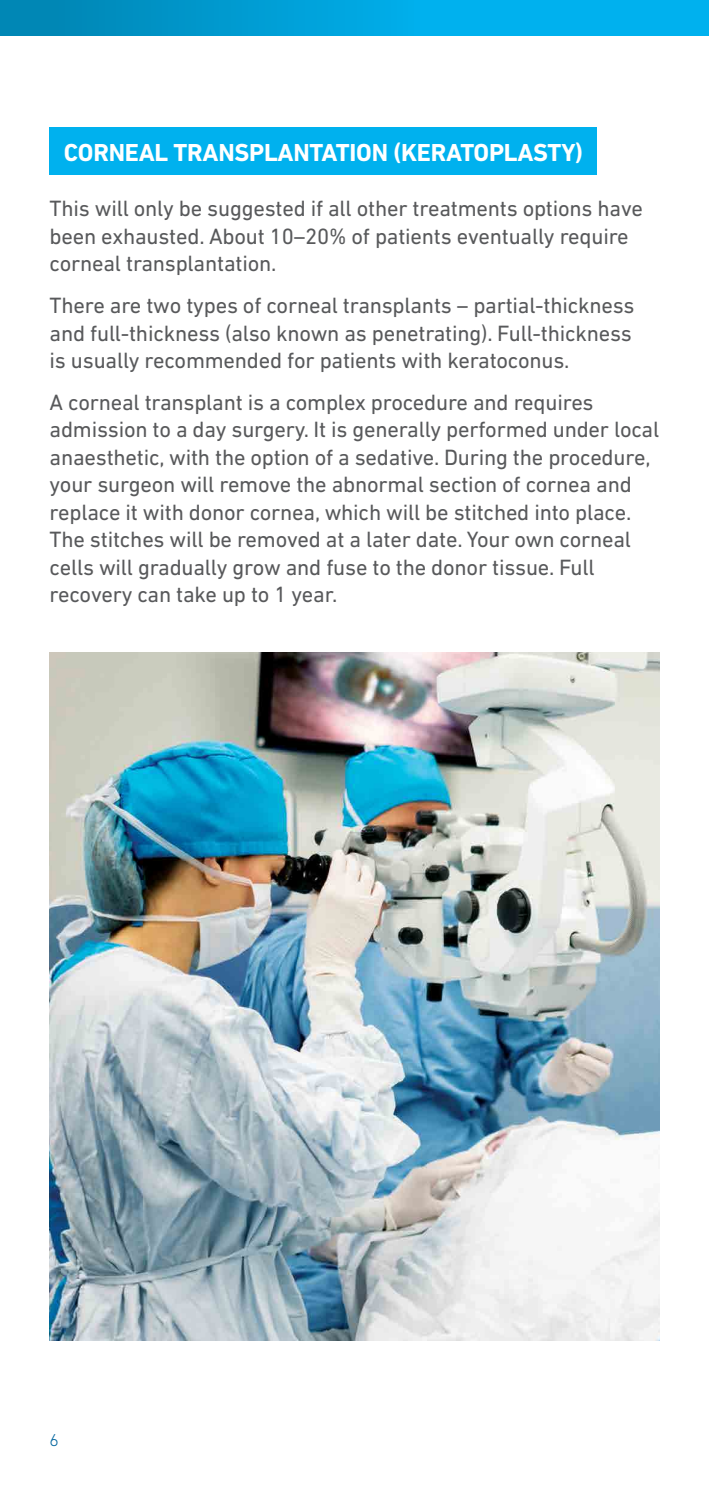
<style>
.page{position:relative;width:709px;height:1489px;background:#fff}
.page>*{position:absolute;margin:0;border:0;box-sizing:border-box;transform-origin:0 0}
.t1{font:700 25px "DIN Next LT Pro";letter-spacing:-.01em;color:#fff}
.t2{font:22.5px/27.5px "DIN Next LT Pro";letter-spacing:-.01em;color:#58595b}
.t3{font:300 17.5px "DIN Next LT Pro";color:#00649d}
</style>
<div class="page">
<div style="left:0;top:0;width:709px;height:35px;background:linear-gradient(to right,#0089b8,#00bcfd)"></div>
<div style="left:50px;top:128px;width:547px;height:47px;background:#00b1ee"></div>
<img style="left:50px;top:652px;width:609px;height:687px">
<p class="t1" style="left:64px;top:137px;width:521px">CORNEAL TRANSPLANTATION (KERATOPLASTY)</p>
<p class="t2" style="left:50px;top:195px;width:595px">This will only be suggested if all other treatments options have been exhausted. About 10–20% of patients eventually require corneal transplantation.</p>
<p class="t2" style="left:50px;top:291px;width:586px">There are two types of corneal transplants – partial-thickness and full-thickness (also known as penetrating). Full-thickness is usually recommended for patients with keratoconus.</p>
<p class="t2" style="left:50px;top:388px;width:611px">A corneal transplant is a complex procedure and requires admission to a day surgery. It is generally performed under local anaesthetic, with the option of a sedative. During the procedure, your surgeon will remove the abnormal section of cornea and replace it with donor cornea, which will be stitched into place.<br>The stitches will be removed at a later date. Your own corneal cells will gradually grow and fuse to the donor tissue. Full recovery can take up to 1 year.</p>
<p class="t3" style="left:50px;top:1429px;width:11px">6</p>
</div>
